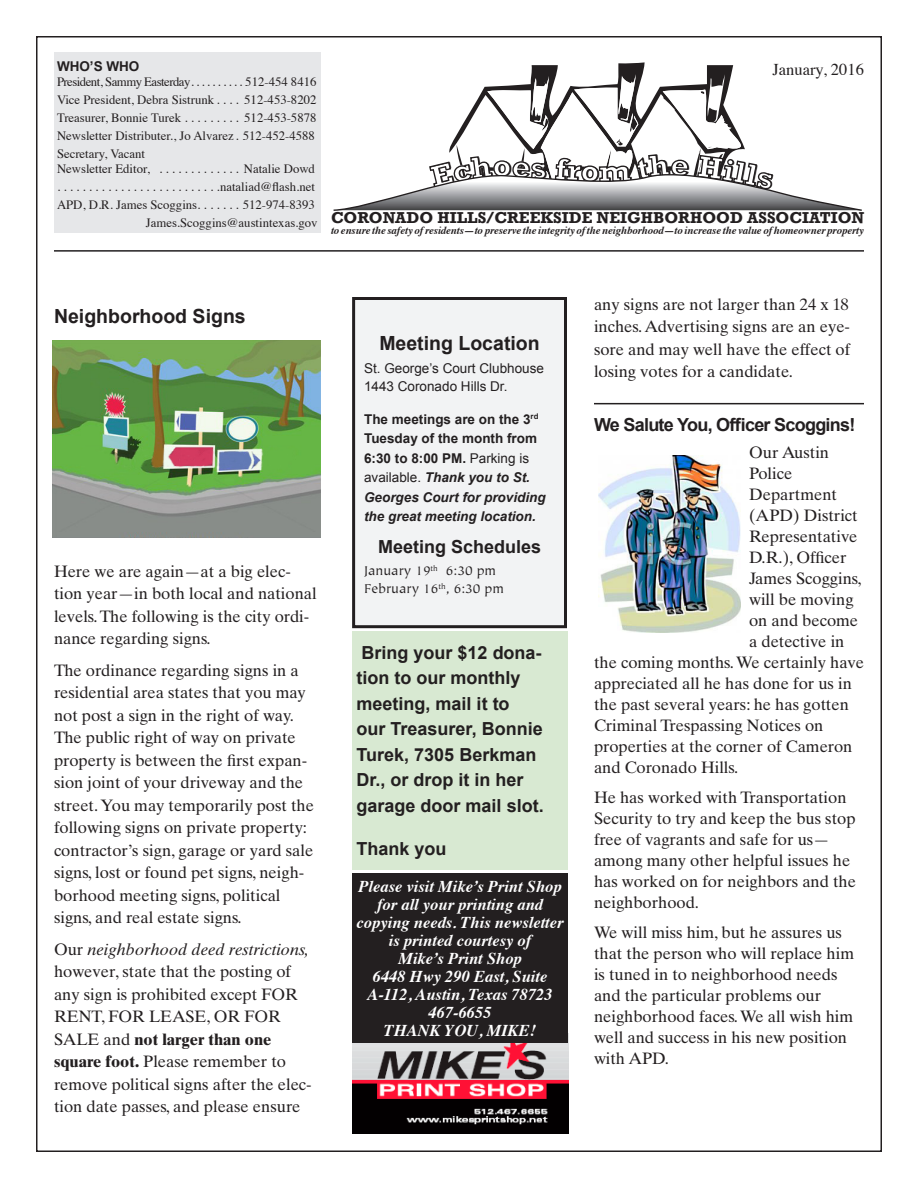
<style>
.page{position:relative;width:918px;height:1188px;background:#fff}
.page>*{position:absolute;margin:0;border:0;box-sizing:border-box;transform-origin:0 0}
.t1{font:700 30.9px "Rockwell";color:#fff;scale:1.05 1}
.Head{font:700 19.5px "Arial";color:#231f20}
.Head_Ad{font:700 19.5px "Arial";color:#231f20}
.Head_Ad-2{font:700 18px/25.5px "Arial";color:#231f20}
.Subhead{font:700 18px "Arial";letter-spacing:-.04em;color:#231f20}
.body{font:16.5px/22.5px "Times Ten LT Std";color:#231f20}
.body-2{font:italic 700 16.5px/18px "Times";color:#fff;text-align:center}
.t2{font:16.5px "Times";color:#231f20}
.t3{font:700 16.2px "Rockwell";color:#231f20}
.Body{font:14.25px "Tiepolo Std";color:#231f20}
.Body_ad{font:italic 700 13.5px/19.5px "Arial";color:#231f20}
.Body_ad-2{font:13.5px/18px "Arial";color:#231f20}
.Head-2{font:700 13.5px "Arial";color:#231f20}
.Who_Who{font:12.75px/15px "Times";color:#231f20}
.Who_Who-2{font:12.75px "Times";letter-spacing:-.04em;color:#231f20}
.t4{font:italic 700 10.8px "Times";letter-spacing:-.01em;color:#231f20}
.s1{font-style:italic}
.s2{font-weight:700}
.s3{font-style:normal}
.s4{font-weight:400;font-style:normal}
</style>
<div class="page">
<hr style="left:54px;top:250px;width:810px;height:2px;background:#231f20">
<div style="left:54px;top:52px;width:267px;height:181px;background:#e6e7e9"></div>
<img style="left:352px;top:1042px;width:216px;height:92px">
<div style="left:352px;top:873px;width:216px;height:169px;background:#231f20"></div>
<div style="left:354px;top:298px;width:212px;height:329px;background:#f2f3f4"></div>
<div style="left:352px;top:297px;width:215px;height:331px;border:3px solid #231f20"></div>
<hr style="left:594px;top:403px;width:270px;height:1px;background:#231f20">
<img style="left:599px;top:455px;width:141px;height:178px">
<img style="left:53px;top:341px;width:267px;height:197px">
<div style="left:352px;top:631px;width:216px;height:239px;background:#d8e9d2"></div>
<svg style="left:333px;top:64px;width:529px;height:147px"></svg>
<p class="Head-2" style="left:57px;top:58px;width:84px">WHO’S WHO</p>
<p class="Who_Who-2" style="left:57px;top:70px;width:261px">President, Sammy Easterday . . . . . . . . . . 512-454 8416</p>
<p class="Who_Who" style="left:57px;top:92px;width:261px">Vice President, Debra Sistrunk . . . . 512-453-8202</p>
<p class="Who_Who" style="left:57px;top:110px;width:261px">Treasurer, Bonnie Turek . . . . . . . . . 512-453-5878</p>
<p class="Who_Who" style="left:57px;top:128px;width:259px">Newsletter Distributer., Jo Alvarez . 512-452-4588</p>
<p class="Who_Who" style="left:57px;top:146px;width:260px">Secretary, Vacant<br>Newsletter Editor, . . . . . . . . . . . . . Natalie Dowd</p>
<p class="Who_Who" style="left:57px;top:179px;width:260px">..........................nataliad@flash.net</p>
<p class="Who_Who" style="left:57px;top:197px;width:259px">APD, D.R. James Scoggins. . . . . . . 512-974-8393</p>
<p class="Who_Who" style="left:146px;top:215px;width:173px">James.Scoggins@austintexas.gov</p>
<p class="t2" style="left:773px;top:54px;width:93px">January, 2016</p>
<p class="t1" style="left:493px;top:147px;width:19px">o</p>
<p class="t3" style="left:331px;top:208px;width:535px">CORONADO HILLS/CREEKSIDE NEIGHBORHOOD ASSOCIATION</p>
<p class="t4" style="left:331px;top:220px;width:534px">to ensure the safety of residents—to preserve the integrity of the neighborhood—to increase the value of homeowner property</p>
<p class="Head" style="left:54px;top:304px;width:193px">Neighborhood Signs</p>
<p class="body" style="left:54px;top:560px;width:264px">Here we are again—at a big elec&shy;tion year—in both local and national levels. The following is the city ordi&shy;nance regarding signs.</p>
<p class="body" style="left:54px;top:659px;width:262px">The ordinance regarding signs in a residential area states that you may not post a sign in the right of way.<br>The public right of way on private property is between the first expan&shy;sion joint of your driveway and the street. You may temporarily post the following signs on private property: contractor’s sign, garage or yard sale signs, lost or found pet signs, neigh&shy;borhood meeting signs, political signs, and real estate signs.</p>
<p class="body" style="left:54px;top:938px;width:259px">Our <span class="s1">neighborhood deed restrictions, </span>however, state that the posting of any sign is prohibited except FOR<br>RENT, FOR LEASE, OR FOR<br>SALE and <span class="s2">not larger than one square foot.</span> Please remember to remove political signs after the elec&shy;tion date passes, and please ensure</p>
<p class="Head_Ad" style="left:379px;top:331px;width:162px">Meeting Location</p>
<p class="Body_ad-2" style="left:364px;top:359px;width:181px">St. George’s Court Clubhouse<br>1443 Coronado Hills Dr.</p>
<p class="Body_ad" style="left:364px;top:410px;width:183px"><span class="s3">The meetings are on the 3</span><sup>rd<br></sup><span class="s3">Tuesday of the month from<br>6:30 to 8:00 PM.</span> <span class="s4">Parking is available.</span> Thank you to St.<br>Georges Court for providing the great meeting location.</p>
<p class="Head_Ad-2" style="left:378px;top:534px;width:165px">Meeting Schedules</p>
<p class="Body" style="left:364px;top:563px;width:134px">January 19<sup>th</sup> 6:30 pm</p>
<p class="Body" style="left:364px;top:581px;width:142px">February 16<sup>th</sup>, 6:30 pm</p>
<p class="Head_Ad-2" style="left:357px;top:640px;width:189px">Bring your $12 dona&shy;tion to our monthly meeting, mail it to<br>our Treasurer, Bonnie<br>Turek, 7305 Berkman<br>Dr., or drop it in her garage door mail slot.</p>
<p class="Head_Ad-2" style="left:357px;top:837px;width:92px">Thank you</p>
<p class="body-2" style="left:357px;top:876px;width:209px">Please visit Mike’s Print Shop for all your printing and copying needs. This newsletter is printed courtesy of<br>Mike’s Print Shop<br>6448 Hwy 290 East, Suite<br>A-112, Austin, Texas 78723<br>467-6655<br>THANK YOU, MIKE!</p>
<p class="body" style="left:594px;top:293px;width:258px;text-align:justify">any signs are not larger than 24 x 18 inches. Advertising signs are an eye&shy;sore and may well have the effect of losing votes for a candidate.</p>
<p class="Subhead" style="left:594px;top:413px;width:263px">We Salute You, Officer Scoggins!</p>
<p class="body" style="left:749px;top:441px;width:82px">Our Austin</p>
<p class="body" style="left:749px;top:462px;width:45px">Police</p>
<p class="body" style="left:749px;top:483px;width:89px">Department</p>
<p class="body" style="left:749px;top:504px;width:110px">(APD) District</p>
<p class="body" style="left:749px;top:525px;width:110px">Representative</p>
<p class="body" style="left:749px;top:546px;width:99px">D.R.), Officer</p>
<p class="body" style="left:749px;top:567px;width:114px">James Scoggins,</p>
<p class="body" style="left:749px;top:588px;width:106px">will be moving</p>
<p class="body" style="left:749px;top:609px;width:111px">on and become</p>
<p class="body" style="left:749px;top:630px;width:97px">a detective in</p>
<p class="body" style="left:594px;top:651px;width:272px">the coming months. We certainly have</p>
<p class="body" style="left:594px;top:672px;width:259px">appreciated all he has done for us in</p>
<p class="body" style="left:594px;top:693px;width:256px">the past several years: he has gotten</p>
<p class="body" style="left:594px;top:714px;width:231px">Criminal Trespassing Notices on</p>
<p class="body" style="left:594px;top:735px;width:260px">properties at the corner of Cameron</p>
<p class="body" style="left:594px;top:756px;width:146px">and Coronado Hills.</p>
<p class="body" style="left:594px;top:787px;width:264px;line-height:21px">He has worked with Transportation<br>Security to try and keep the bus stop free of vagrants and safe for us— among many other helpful issues he has worked on for neighbors and the neighborhood.</p>
<p class="body" style="left:594px;top:922px;width:262px;line-height:21px">We will miss him, but he assures us that the person who will replace him is tuned in to neighborhood needs and the particular problems our neighborhood faces. We all wish him well and success in his new position with APD.</p>
</div>
